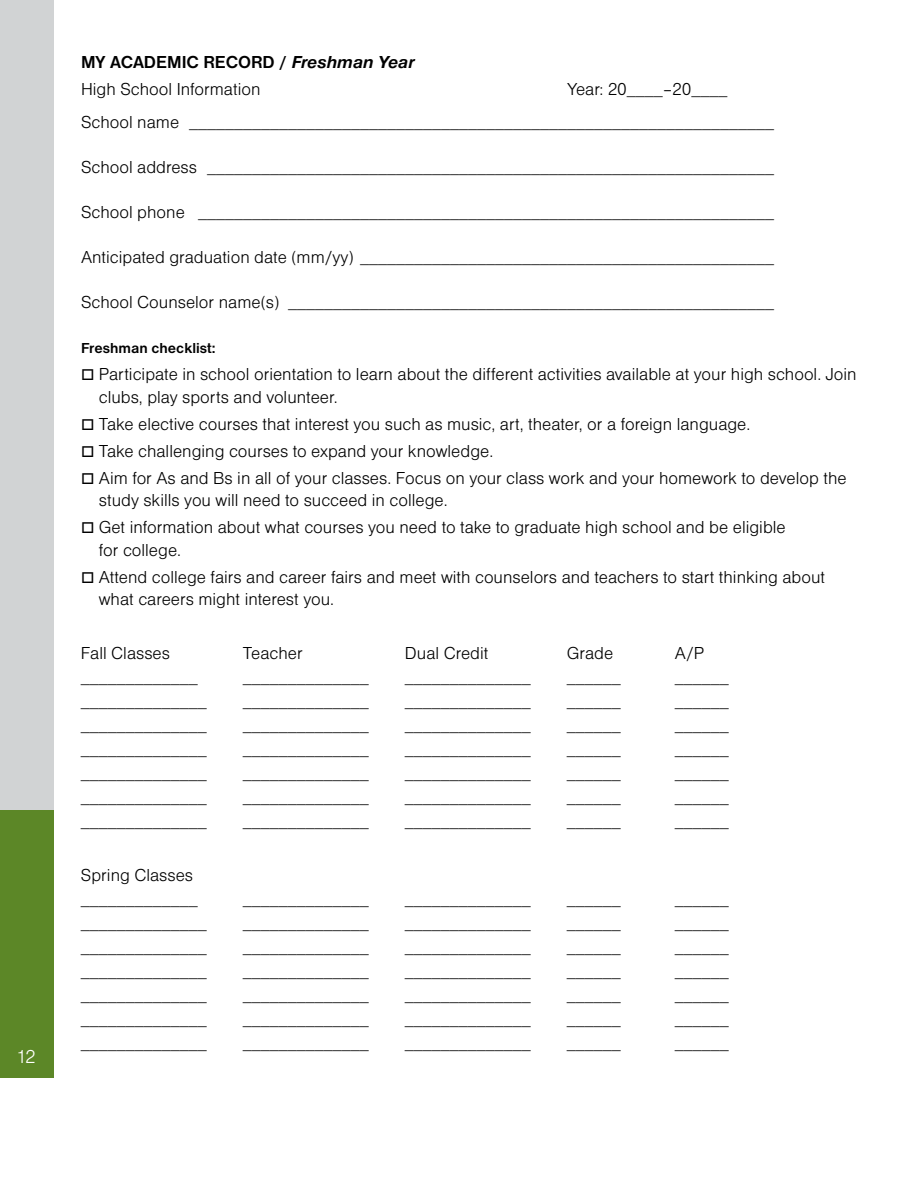
<style>
.page{position:relative;width:918px;height:1188px;background:#fff}
.page>*{position:absolute;margin:0;border:0;box-sizing:border-box;transform-origin:0 0}
.t1{font:19.5px "Nimbus San D Ligh";color:#fff}
.t2{font:18px/22.5px "Nimbus San D Ligh";color:#000}
.t3{font:700 18px "Nimbus San D";color:#000}
.t4{font:700 15px "Nimbus San D";color:#000}
.s1{font-style:italic}
</style>
<div class="page">
<div style="left:0;top:0;width:54px;height:1011px;background:#d1d3d4"></div>
<div style="left:0;top:810px;width:54px;height:267px;background:#5c8727"></div>
<p class="t1" style="left:19px;top:1046px;width:18px">12</p>
<p class="t3" style="left:81px;top:52px;width:335px">MY ACADEMIC RECORD / <span class="s1">Freshman Year</span></p>
<p class="t2" style="left:81px;top:78px;width:181px">High School Information</p>
<p class="t2" style="left:81px;top:73px;width:694px;line-height:33px;text-indent:486px">Year: 20____–20____<br>School name _________________________________________________________________</p>
<p class="t2" style="left:81px;top:156px;width:694px">School address _______________________________________________________________</p>
<p class="t2" style="left:81px;top:201px;width:694px">School phone ________________________________________________________________</p>
<p class="t2" style="left:81px;top:246px;width:694px">Anticipated graduation date (mm/yy) ______________________________________________</p>
<p class="t2" style="left:81px;top:291px;width:694px">School Counselor name(s) ______________________________________________________</p>
<p class="t4" style="left:81px;top:340px;width:136px">Freshman checklist:</p>
<p class="t2" style="left:99px;top:363px;width:759px;text-indent:-18px">□ Participate in school orientation to learn about the different activities available at your high school. Join clubs, play sports and volunteer.</p>
<p class="t2" style="left:81px;top:412px;width:671px">□ Take elective courses that interest you such as music, art, theater, or a foreign language.</p>
<p class="t2" style="left:81px;top:439px;width:414px">□ Take challenging courses to expand your knowledge.</p>
<p class="t2" style="left:99px;top:466px;width:749px;text-indent:-18px">□ Aim for As and Bs in all of your classes. Focus on your class work and your homework to develop the study skills you will need to succeed in college.</p>
<p class="t2" style="left:99px;top:516px;width:688px;text-indent:-18px">□ Get information about what courses you need to take to graduate high school and be eligible for college.</p>
<p class="t2" style="left:99px;top:565px;width:728px;text-indent:-18px">□ Attend college fairs and career fairs and meet with counselors and teachers to start thinking about what careers might interest you.</p>
<p class="t2" style="left:81px;top:642px;width:90px">Fall Classes</p>
<p class="t2" style="left:243px;top:642px;width:61px">Teacher</p>
<p class="t2" style="left:405px;top:642px;width:85px">Dual Credit</p>
<p class="t2" style="left:567px;top:642px;width:48px">Grade</p>
<p class="t2" style="left:675px;top:642px;width:31px">A/P</p>
<p class="t2" style="left:81px;top:666px;width:119px">_____________</p>
<p class="t2" style="left:243px;top:666px;width:127px">______________</p>
<p class="t2" style="left:405px;top:666px;width:127px">______________</p>
<p class="t2" style="left:567px;top:666px;width:55px">______</p>
<p class="t2" style="left:675px;top:666px;width:55px">______</p>
<p class="t2" style="left:81px;top:690px;width:128px">______________</p>
<p class="t2" style="left:243px;top:690px;width:127px">______________</p>
<p class="t2" style="left:405px;top:690px;width:127px">______________</p>
<p class="t2" style="left:567px;top:690px;width:55px">______</p>
<p class="t2" style="left:675px;top:690px;width:55px">______</p>
<p class="t2" style="left:81px;top:714px;width:128px">______________</p>
<p class="t2" style="left:243px;top:714px;width:127px">______________</p>
<p class="t2" style="left:405px;top:714px;width:127px">______________</p>
<p class="t2" style="left:567px;top:714px;width:55px">______</p>
<p class="t2" style="left:675px;top:714px;width:55px">______</p>
<p class="t2" style="left:81px;top:738px;width:128px">______________</p>
<p class="t2" style="left:243px;top:738px;width:127px">______________</p>
<p class="t2" style="left:405px;top:738px;width:127px">______________</p>
<p class="t2" style="left:567px;top:738px;width:55px">______</p>
<p class="t2" style="left:675px;top:738px;width:55px">______</p>
<p class="t2" style="left:81px;top:762px;width:128px">______________</p>
<p class="t2" style="left:243px;top:762px;width:127px">______________</p>
<p class="t2" style="left:405px;top:762px;width:127px">______________</p>
<p class="t2" style="left:567px;top:762px;width:55px">______</p>
<p class="t2" style="left:675px;top:762px;width:55px">______</p>
<p class="t2" style="left:81px;top:786px;width:128px">______________</p>
<p class="t2" style="left:243px;top:786px;width:127px">______________</p>
<p class="t2" style="left:405px;top:786px;width:127px">______________</p>
<p class="t2" style="left:567px;top:786px;width:55px">______</p>
<p class="t2" style="left:675px;top:786px;width:55px">______</p>
<p class="t2" style="left:81px;top:810px;width:128px">______________</p>
<p class="t2" style="left:243px;top:810px;width:127px">______________</p>
<p class="t2" style="left:405px;top:810px;width:127px">______________</p>
<p class="t2" style="left:567px;top:810px;width:55px">______</p>
<p class="t2" style="left:675px;top:810px;width:55px">______</p>
<p class="t2" style="left:81px;top:863px;width:119px;line-height:24px">Spring Classes _____________</p>
<p class="t2" style="left:243px;top:888px;width:127px">______________</p>
<p class="t2" style="left:405px;top:888px;width:127px">______________</p>
<p class="t2" style="left:567px;top:888px;width:55px">______</p>
<p class="t2" style="left:675px;top:888px;width:55px">______</p>
<p class="t2" style="left:81px;top:912px;width:128px">______________</p>
<p class="t2" style="left:243px;top:912px;width:127px">______________</p>
<p class="t2" style="left:405px;top:912px;width:127px">______________</p>
<p class="t2" style="left:567px;top:912px;width:55px">______</p>
<p class="t2" style="left:675px;top:912px;width:55px">______</p>
<p class="t2" style="left:81px;top:936px;width:128px">______________</p>
<p class="t2" style="left:243px;top:936px;width:127px">______________</p>
<p class="t2" style="left:405px;top:936px;width:127px">______________</p>
<p class="t2" style="left:567px;top:936px;width:55px">______</p>
<p class="t2" style="left:675px;top:936px;width:55px">______</p>
<p class="t2" style="left:81px;top:960px;width:128px">______________</p>
<p class="t2" style="left:243px;top:960px;width:127px">______________</p>
<p class="t2" style="left:405px;top:960px;width:127px">______________</p>
<p class="t2" style="left:567px;top:960px;width:55px">______</p>
<p class="t2" style="left:675px;top:960px;width:55px">______</p>
<p class="t2" style="left:81px;top:984px;width:128px">______________</p>
<p class="t2" style="left:243px;top:984px;width:127px">______________</p>
<p class="t2" style="left:405px;top:984px;width:127px">______________</p>
<p class="t2" style="left:567px;top:984px;width:55px">______</p>
<p class="t2" style="left:675px;top:984px;width:55px">______</p>
<p class="t2" style="left:81px;top:1008px;width:128px">______________</p>
<p class="t2" style="left:243px;top:1008px;width:127px">______________</p>
<p class="t2" style="left:405px;top:1008px;width:127px">______________</p>
<p class="t2" style="left:567px;top:1008px;width:55px">______</p>
<p class="t2" style="left:675px;top:1008px;width:55px">______</p>
<p class="t2" style="left:81px;top:1032px;width:128px">______________</p>
<p class="t2" style="left:243px;top:1032px;width:127px">______________</p>
<p class="t2" style="left:405px;top:1032px;width:127px">______________</p>
<p class="t2" style="left:567px;top:1032px;width:55px">______</p>
<p class="t2" style="left:675px;top:1032px;width:55px">______</p>
</div>
